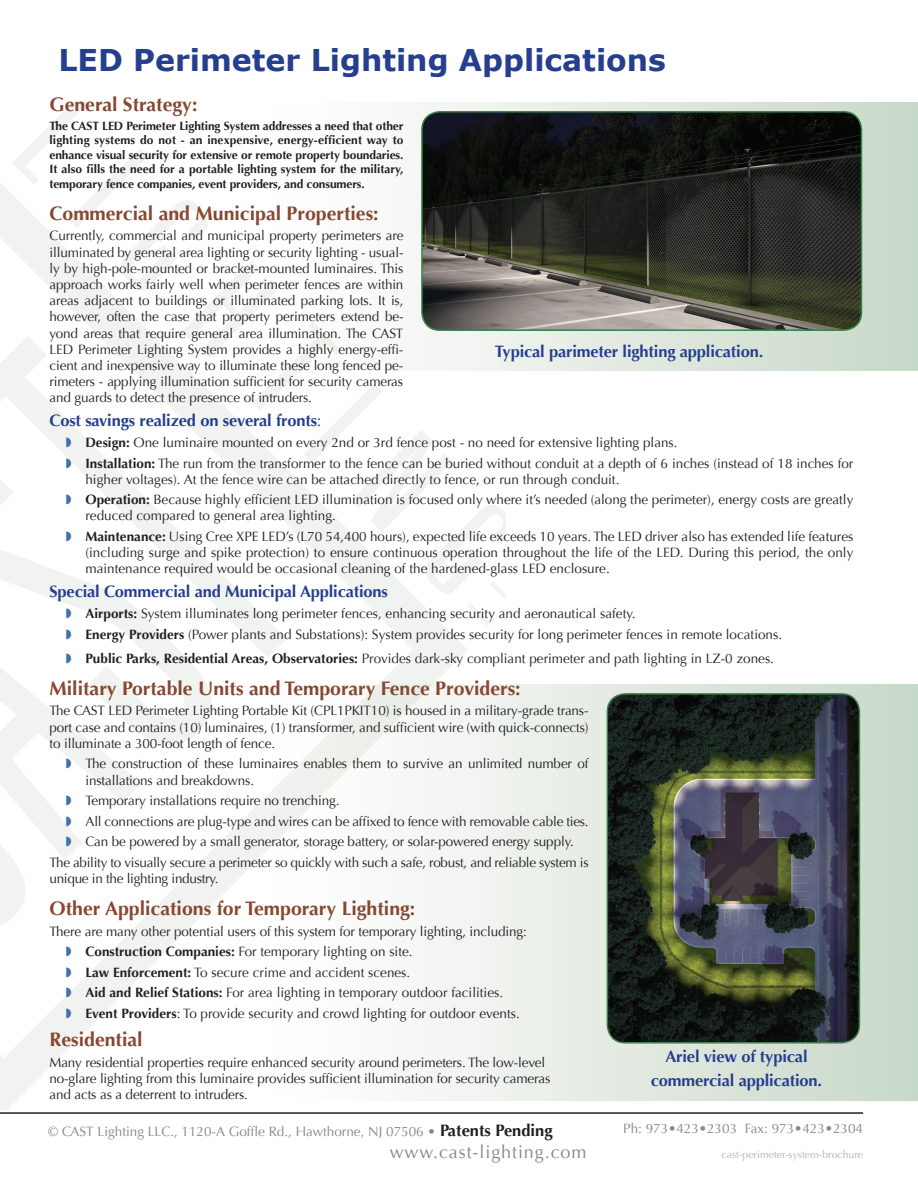
<style>
.page{position:relative;width:918px;height:1188px;background:#fff}
.page>*{position:absolute;margin:0;border:0;box-sizing:border-box;transform-origin:0 0}
.t1{font:700 30px "Verdana";color:#253f8e}
.t2{font:700 19.5px "Optima";color:#874730}
.t3{font:18px "Optima";letter-spacing:.05em;color:#848689}
.t4{font:700 16.5px/24.2px "Optima";letter-spacing:-.01em;color:#253f8e;text-align:center}
.t5{font:13.5px/16.2px "Optima";color:#231f20}
.t6{font:13.5px "Optima";letter-spacing:-.02em;color:#231f20}
.t7{font:13.5px "Optima";color:#848689}
.t8{font:700 12px/14.4px "Optima";letter-spacing:-.01em;color:#231f20;text-align:justify}
.t9{font:10.5px "Optima";color:#b2b3b7}
.s1{font-weight:400}
.s2{color:#4173a7}
.s3{font-weight:700}
.s4{font-weight:700;font-size:16.5px;color:#231f20}
</style>
<div class="page">
<svg style="left:506px;top:103px;width:412px;height:268px;background:#d4e0d4"></svg>
<svg style="left:506px;top:684px;width:412px;height:416px;background:#dce6db"></svg>
<hr style="left:0;top:1112px;width:863px;height:2px;background:#231f20">
<img style="left:422px;top:112px;width:440px;height:218px">
<div style="left:421px;top:111px;width:441px;height:220px;border:2px solid #3b8249;border-radius:18px"></div>
<img style="left:607px;top:694px;width:252px;height:349px">
<div style="left:607px;top:693px;width:253px;height:351px;border:2px solid #3b8249;border-radius:18px"></div>
<h1 class="t1" style="left:58px;top:39px;width:609px">LED Perimeter Lighting Applications</h1>
<h2 class="t2" style="left:50px;top:93px;width:149px">General Strategy:</h2>
<p class="t8" style="left:50px;top:119px;width:356px">The CAST LED Perimeter Lighting System addresses a need that other lighting systems do not - an inexpensive, energy-efficient way to enhance visual security for extensive or remote property boundaries.<br>It also fills the need for a portable lighting system for the military, temporary fence companies, event providers, and consumers.</p>
<h2 class="t2" style="left:50px;top:202px;width:331px">Commercial and Municipal Properties:</h2>
<p class="t5" style="left:50px;top:228px;width:356px;text-align:justify">Currently, commercial and municipal property perimeters are illuminated by general area lighting or security lighting - usual&shy;ly by high-pole-mounted or bracket-mounted luminaires. This approach works fairly well when perimeter fences are within areas adjacent to buildings or illuminated parking lots. It is, however, often the case that property perimeters extend be&shy;yond areas that require general area illumination. The CAST LED Perimeter Lighting System provides a highly energy-effi&shy;cient and inexpensive way to illuminate these long fenced pe&shy;rimeters - applying illumination sufficient for security cameras and guards to detect the presence of intruders.</p>
<p class="t4" style="left:50px;top:409px;width:274px">Cost savings realized on several fronts<span class="s1">:</span></p>
<p class="t5" style="left:66px;top:432px;width:789px;line-height:20.5px"><span class="s2">◗</span> <span class="s3">Design:</span> One luminaire mounted on every 2nd or 3rd fence post - no need for extensive lighting plans.<br><span class="s2">◗</span> <span class="s3">Installation:</span> The run from the transformer to the fence can be buried without conduit at a depth of 6 inches (instead of 18 inches for</p>
<p class="t5" style="left:66px;top:469px;width:789px;line-height:20.5px;text-indent:19px">higher voltages). At the fence wire can be attached directly to fence, or run through conduit.<br><span class="s2">◗</span> <span class="s3">Operation:</span> Because highly efficient LED illumination is focused only where it’s needed (along the perimeter), energy costs are greatly</p>
<p class="t5" style="left:66px;top:506px;width:789px;line-height:20.5px;text-indent:19px">reduced compared to general area lighting.<br><span class="s2">◗</span> <span class="s3">Maintenance:</span> Using Cree XPE LED’s (L70 54,400 hours), expected life exceeds 10 years. The LED driver also has extended life features</p>
<p class="t5" style="left:85px;top:545px;width:770px">(including surge and spike protection) to ensure continuous operation throughout the life of the LED. During this period, the only maintenance required would be occasional cleaning of the hardened-glass LED enclosure.</p>
<p class="t4" style="left:50px;top:580px;width:340px">Special Commercial and Municipal Applications</p>
<p class="t5" style="left:66px;top:603px;width:718px;line-height:20.5px"><span class="s2">◗</span> <span class="s3">Airports:</span> System illuminates long perimeter fences, enhancing security and aeronautical safety.<br><span class="s2">◗</span> <span class="s3">Energy Providers</span> (Power plants and Substations): System provides security for long perimeter fences in remote locations.</p>
<p class="t5" style="left:66px;top:650px;width:710px"><span class="s2">◗</span> <span class="s3">Public Parks, Residential Areas, Observatories:</span> Provides dark-sky compliant perimeter and path lighting in LZ-0 zones.</p>
<h2 class="t2" style="left:50px;top:677px;width:473px">Military Portable Units and Temporary Fence Providers:</h2>
<p class="t5" style="left:50px;top:703px;width:541px;text-align:justify">The CAST LED Perimeter Lighting Portable Kit (CPL1PKIT10) is housed in a military-grade trans&shy;port case and contains (10) luminaires, (1) transformer, and sufficient wire (with quick-connects) to illuminate a 300-foot length of fence.</p>
<p class="t5" style="left:85px;top:756px;width:505px;text-indent:-19px"><span class="s2">◗</span> The construction of these luminaires enables them to survive an unlimited number of installations and breakdowns.</p>
<p class="t5" style="left:66px;top:793px;width:275px"><span class="s2">◗</span> Temporary installations require no trenching.</p>
<p class="t5" style="left:66px;top:813px;width:524px"><span class="s2">◗</span> All connections are plug-type and wires can be affixed to fence with removable cable ties.</p>
<p class="t5" style="left:66px;top:834px;width:509px"><span class="s2">◗</span> Can be powered by a small generator, storage battery, or solar-powered energy supply.</p>
<p class="t6" style="left:49px;top:854px;width:541px">The ability to visually secure a perimeter so quickly with such a safe, robust, and reliable system is</p>
<p class="t6" style="left:49px;top:870px;width:170px">unique in the lighting industry.</p>
<h2 class="t2" style="left:50px;top:897px;width:367px">Other Applications for Temporary Lighting:</h2>
<p class="t5" style="left:66px;top:921px;width:462px;line-height:20.5px;text-indent:-16px">There are many other potential users of this system for temporary lighting, including: <span class="s2">◗</span> <span class="s3">Construction Companies:</span> For temporary lighting on site.<br><span class="s2">◗</span> <span class="s3">Law Enforcement:</span> To secure crime and accident scenes.<br><span class="s2">◗</span> <span class="s3">Aid and Relief Stations:</span> For area lighting in temporary outdoor facilities.<br><span class="s2">◗</span> <span class="s3">Event Providers</span>: To provide security and crowd lighting for outdoor events.</p>
<h2 class="t2" style="left:49px;top:1029px;width:95px">Residential</h2>
<p class="t5" style="left:49px;top:1054px;width:502px">Many residential properties require enhanced security around perimeters. The low-level no-glare lighting from this luminaire provides sufficient illumination for security cameras and acts as a deterrent to intruders.</p>
<p class="t4" style="left:495px;top:339px;width:270px">Typical parimeter lighting application.</p>
<p class="t4" style="left:651px;top:1044px;width:173px">Ariel view of typical commercial application.</p>
<p class="t7" style="left:48px;top:1123px;width:506px">© CAST Lighting LLC., 1120-A Goffle Rd., Hawthorne, NJ 07506 • <span class="s4">Patents Pending</span></p>
<h3 class="t3" style="left:390px;top:1141px;width:198px">www.cast-lighting.com</h3>
<p class="t7" style="left:623px;top:1121px;width:241px">Ph: 973•423•2303 Fax: 973•423•2304</p>
<p class="t9" style="left:722px;top:1148px;width:143px">cast-perimeter-system-brochure</p>
</div>
